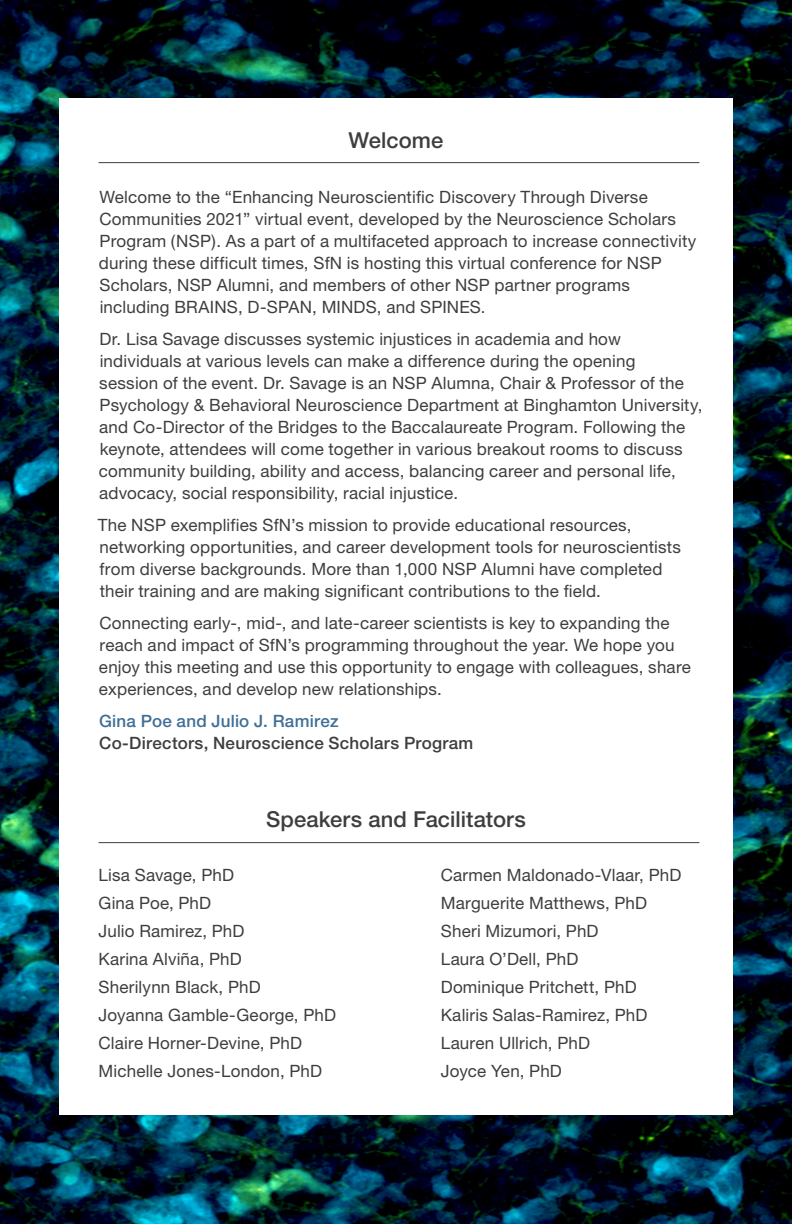
<style>
.page{position:relative;width:792px;height:1224px;background:#fff}
.page>*{position:absolute;margin:0;border:0;box-sizing:border-box;transform-origin:0 0}
.Paragraph_Style_4{font:500 22px "Helvetica Neue";letter-spacing:.005em;color:#3e3e3f}
.Paragraph{font:17px/22px "Helvetica Neue";letter-spacing:.01em;color:#3e3e3f}
.Paragraph_Style_3{font:17px "Helvetica Neue";letter-spacing:.01em;color:#3e3e3f}
.Paragraph-2{font:500 17px/22px "Helvetica Neue";letter-spacing:.015em;color:#3e3e3f}
.s1{color:#406f97}
</style>
<div class="page">
<img style="left:0;top:0;width:792px;height:1224px">
<div style="left:59px;top:98px;width:674px;height:1017px;background:#fff"></div>
<hr style="left:99px;top:162px;width:600px;height:1px;background:#3e3e3f">
<hr style="left:99px;top:842px;width:600px;height:1px;background:#3e3e3f">
<p class="Paragraph_Style_4" style="left:349px;top:127px;width:96px">Welcome</p>
<p class="Paragraph" style="left:99px;top:186px;width:599px">Welcome to the “Enhancing Neuroscientific Discovery Through Diverse Communities 2021” virtual event, developed by the Neuroscience Scholars Program (NSP). As a part of a multifaceted approach to increase connectivity during these difficult times, SfN is hosting this virtual conference for NSP Scholars, NSP Alumni, and members of other NSP partner programs including BRAINS, D-SPAN, MINDS, and SPINES.</p>
<p class="Paragraph" style="left:99px;top:328px;width:605px">Dr. Lisa Savage discusses systemic injustices in academia and how individuals at various levels can make a difference during the opening<br>session of the event. Dr. Savage is an NSP Alumna, Chair &amp; Professor of the Psychology &amp; Behavioral Neuroscience Department at Binghamton University, and Co-Director of the Bridges to the Baccalaureate Program. Following the keynote, attendees will come together in various breakout rooms to discuss community building, ability and access, balancing career and personal life, advocacy, social responsibility, racial injustice.</p>
<p class="Paragraph" style="left:98px;top:514px;width:585px">The NSP exemplifies SfN’s mission to provide educational resources, networking opportunities, and career development tools for neuroscientists from diverse backgrounds. More than 1,000 NSP Alumni have completed their training and are making significant contributions to the field.</p>
<p class="Paragraph" style="left:99px;top:612px;width:594px">Connecting early-, mid-, and late-career scientists is key to expanding the reach and impact of SfN’s programming throughout the year. We hope you enjoy this meeting and use this opportunity to engage with colleagues, share experiences, and develop new relationships.</p>
<p class="Paragraph-2" style="left:99px;top:710px;width:376px"><span class="s1">Gina Poe and Julio J. Ramirez<br></span>Co-Directors, Neuroscience Scholars Program</p>
<p class="Paragraph_Style_4" style="left:266px;top:806px;width:261px">Speakers and Facilitators</p>
<p class="Paragraph_Style_3" style="left:99px;top:865px;width:137px">Lisa Savage, PhD</p>
<p class="Paragraph_Style_3" style="left:99px;top:893px;width:114px">Gina Poe, PhD</p>
<p class="Paragraph_Style_3" style="left:99px;top:921px;width:148px">Julio Ramirez, PhD</p>
<p class="Paragraph_Style_3" style="left:99px;top:949px;width:145px">Karina Alviña, PhD</p>
<p class="Paragraph_Style_3" style="left:99px;top:977px;width:164px">Sherilynn Black, PhD</p>
<p class="Paragraph_Style_3" style="left:99px;top:1005px;width:239px">Joyanna Gamble-George, PhD</p>
<p class="Paragraph_Style_3" style="left:99px;top:1033px;width:205px">Claire Horner-Devine, PhD</p>
<p class="Paragraph_Style_3" style="left:99px;top:1061px;width:225px">Michelle Jones-London, PhD</p>
<p class="Paragraph_Style_3" style="left:441px;top:865px;width:242px">Carmen Maldonado-Vlaar, PhD</p>
<p class="Paragraph_Style_3" style="left:441px;top:893px;width:208px">Marguerite Matthews, PhD</p>
<p class="Paragraph_Style_3" style="left:441px;top:921px;width:159px">Sheri Mizumori, PhD</p>
<p class="Paragraph_Style_3" style="left:441px;top:949px;width:139px">Laura O’Dell, PhD</p>
<p class="Paragraph_Style_3" style="left:441px;top:977px;width:197px">Dominique Pritchett, PhD</p>
<p class="Paragraph_Style_3" style="left:441px;top:1005px;width:208px">Kaliris Salas-Ramirez, PhD</p>
<p class="Paragraph_Style_3" style="left:441px;top:1033px;width:151px">Lauren Ullrich, PhD</p>
<p class="Paragraph_Style_3" style="left:441px;top:1061px;width:123px">Joyce Yen, PhD</p>
</div>
